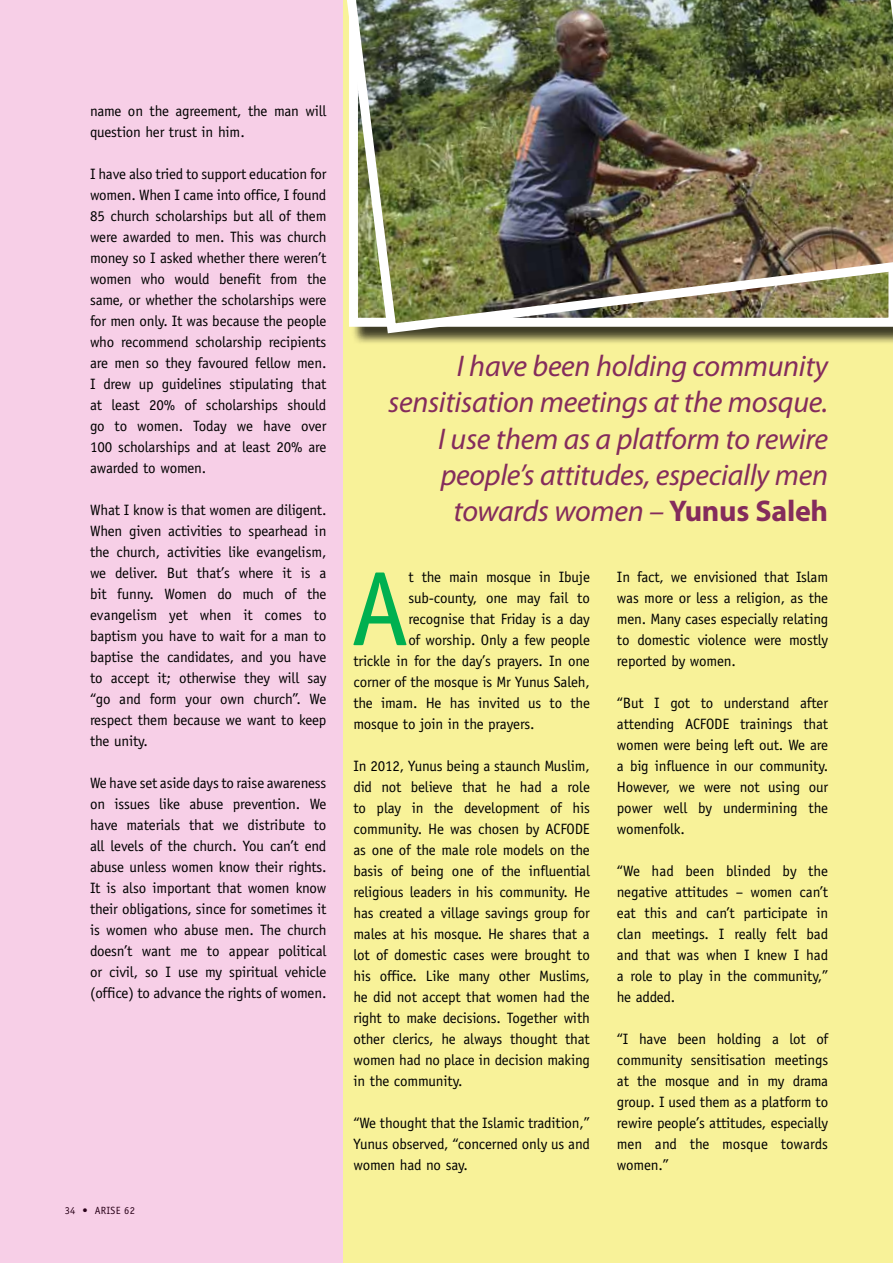
<style>
.page{position:relative;width:893px;height:1263px;background:#fff}
.page>*{position:absolute;margin:0;border:0;box-sizing:border-box;transform-origin:0 0}
.t1{font:106.05px "Officina Sans Std";color:#00b050}
.t2{font:italic 30px/36.2px "Myriad Pro";letter-spacing:-.01em;color:#842c5c;text-align:right}
.t3{font:15px/21px "Officina Sans Std";letter-spacing:-.01em;color:#000;text-align:justify}
.t4{font:10.5px "Officina Sans Std";letter-spacing:.025em;color:#000}
.s1{font-weight:700;font-style:normal}
</style>
<div class="page">
<div style="left:0;top:0;width:343px;height:1263px;background:#f7cfe7"></div>
<div style="left:343px;top:0;width:549px;height:1263px;background:#f8f299"></div>
<div style="left:351px;top:0;width:542px;height:346px;background:#000;opacity:.75"></div>
<img style="left:347px;top:0;width:546px;height:338px">
<p class="t3" style="left:90px;top:100px;width:238px">name on the agreement, the man will question her trust in him.</p>
<p class="t3" style="left:90px;top:163px;width:238px">I have also tried to support education for women. When I came into office, I found 85 church scholarships but all of them were awarded to men. This was church money so I asked whether there weren’t women who would benefit from the same, or whether the scholarships were for men only. It was because the people who recommend scholarship recipients are men so they favoured fellow men.<br>I drew up guidelines stipulating that at least 20% of scholarships should go to women. Today we have over 100 scholarships and at least 20% are awarded to women.</p>
<p class="t3" style="left:90px;top:499px;width:238px">What I know is that women are diligent.<br>When given activities to spearhead in the church, activities like evangelism, we deliver. But that’s where it is a bit funny. Women do much of the evangelism yet when it comes to baptism you have to wait for a man to baptise the candidates, and you have to accept it; otherwise they will say “go and form your own church”. We respect them because we want to keep the unity.</p>
<p class="t3" style="left:90px;top:772px;width:238px">We have set aside days to raise awareness on issues like abuse prevention. We have materials that we distribute to all levels of the church. You can’t end abuse unless women know their rights.<br>It is also important that women know their obligations, since for sometimes it is women who abuse men. The church doesn’t want me to appear political or civil, so I use my spiritual vehicle (office) to advance the rights of women.</p>
<p class="t4" style="left:65px;top:1204px;width:72px">34 • ARISE 62</p>
<h2 class="t2" style="left:388px;top:348px;width:441px">I have been holding community sensitisation meetings at the mosque.<br>I use them as a platform to rewire people’s attitudes, especially men towards women – <span class="s1">Yunus Saleh</span></h2>
<h1 class="t1" style="left:350px;top:547px;width:60px">A</h1>
<p class="t3" style="left:408px;top:567px;width:183px">t the main mosque in Ibuje</p>
<p class="t3" style="left:408px;top:588px;width:183px">sub-county, one may fail to</p>
<p class="t3" style="left:408px;top:609px;width:183px">recognise that Friday is a day</p>
<p class="t3" style="left:408px;top:630px;width:183px">of worship. Only a few people</p>
<p class="t3" style="left:353px;top:651px;width:238px">trickle in for the day’s prayers. In one</p>
<p class="t3" style="left:353px;top:672px;width:238px">corner of the mosque is Mr Yunus Saleh,</p>
<p class="t3" style="left:353px;top:693px;width:238px">the imam. He has invited us to the</p>
<p class="t3" style="left:353px;top:714px;width:182px">mosque to join in the prayers.</p>
<p class="t3" style="left:353px;top:756px;width:238px">In 2012, Yunus being a staunch Muslim, did not believe that he had a role to play in the development of his community. He was chosen by ACFODE as one of the male role models on the basis of being one of the influential religious leaders in his community. He has created a village savings group for males at his mosque. He shares that a lot of domestic cases were brought to his office. Like many other Muslims, he did not accept that women had the right to make decisions. Together with other clerics, he always thought that women had no place in decision making in the community.</p>
<p class="t3" style="left:353px;top:1113px;width:238px">“We thought that the Islamic tradition,” Yunus observed, “concerned only us and women had no say.</p>
<p class="t3" style="left:617px;top:567px;width:213px">In fact, we envisioned that Islam was more or less a religion, as the men. Many cases especially relating to domestic violence were mostly reported by women.</p>
<p class="t3" style="left:617px;top:693px;width:213px">“But I got to understand after attending ACFODE trainings that women were being left out. We are a big influence in our community.<br>However, we were not using our power well by undermining the womenfolk.</p>
<p class="t3" style="left:617px;top:861px;width:213px">“We had been blinded by the negative attitudes – women can’t eat this and can’t participate in clan meetings. I really felt bad and that was when I knew I had a role to play in the community,” he added.</p>
<p class="t3" style="left:617px;top:1029px;width:213px">“I have been holding a lot of community sensitisation meetings at the mosque and in my drama group. I used them as a platform to rewire people’s attitudes, especially men and the mosque towards women.”</p>
</div>
